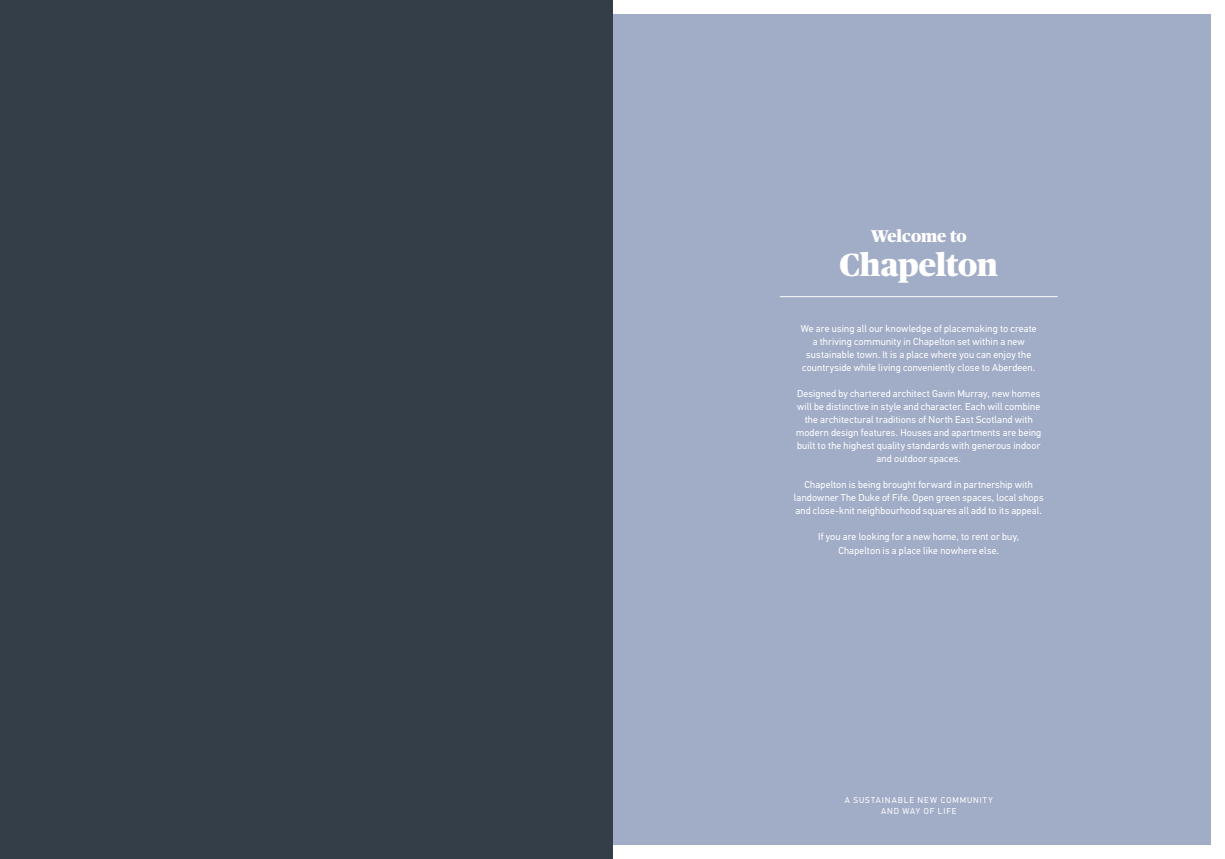
<style>
.page{position:relative;width:1225px;height:859px;background:#fff}
.page>*{position:absolute;margin:0;border:0;box-sizing:border-box;transform-origin:0 0}
.t1{font:900 32px "Publico";letter-spacing:-.005em;color:#fff}
.t2{font:900 17px "Publico";color:#fff}
.t3{font:10px/13px "PF Din Text Std";letter-spacing:.015em;color:#fff;text-align:center}
.t4{font:8.5px/10.2px "PF Din Text Std";letter-spacing:.115em;color:#fff;text-align:center}
</style>
<div class="page">
<div style="left:612px;top:14px;width:598px;height:831px;background:#a1acc7"></div>
<hr style="left:780px;top:296px;width:277px;height:1px;background:#fff">
<div style="left:0;top:0;width:612px;height:859px;background:#343e48"></div>
<h2 class="t2" style="left:871px;top:226px;width:97px">Welcome to</h2>
<h1 class="t1" style="left:839px;top:247px;width:160px">Chapelton</h1>
<p class="t3" style="left:801px;top:322px;width:237px">We are using all our knowledge of placemaking to create a thriving community in Chapelton set within a new sustainable town. It is a place where you can enjoy the countryside while living conveniently close to Aberdeen.</p>
<p class="t3" style="left:796px;top:387px;width:247px">Designed by chartered architect Gavin Murray, new homes will be distinctive in style and character. Each will combine the architectural traditions of North East Scotland with modern design features. Houses and apartments are being built to the highest quality standards with generous indoor and outdoor spaces.</p>
<p class="t3" style="left:794px;top:478px;width:251px">Chapelton is being brought forward in partnership with landowner The Duke of Fife. Open green spaces, local shops and close-knit neighbourhood squares all add to its appeal.</p>
<p class="t3" style="left:818px;top:529px;width:203px;line-height:14px">If you are looking for a new home, to rent or buy,<br>Chapelton is a place like nowhere else.</p>
<p class="t4" style="left:844px;top:795px;width:149px">A SUSTAINABLE NEW COMMUNITY<br>AND WAY OF LIFE</p>
</div>
